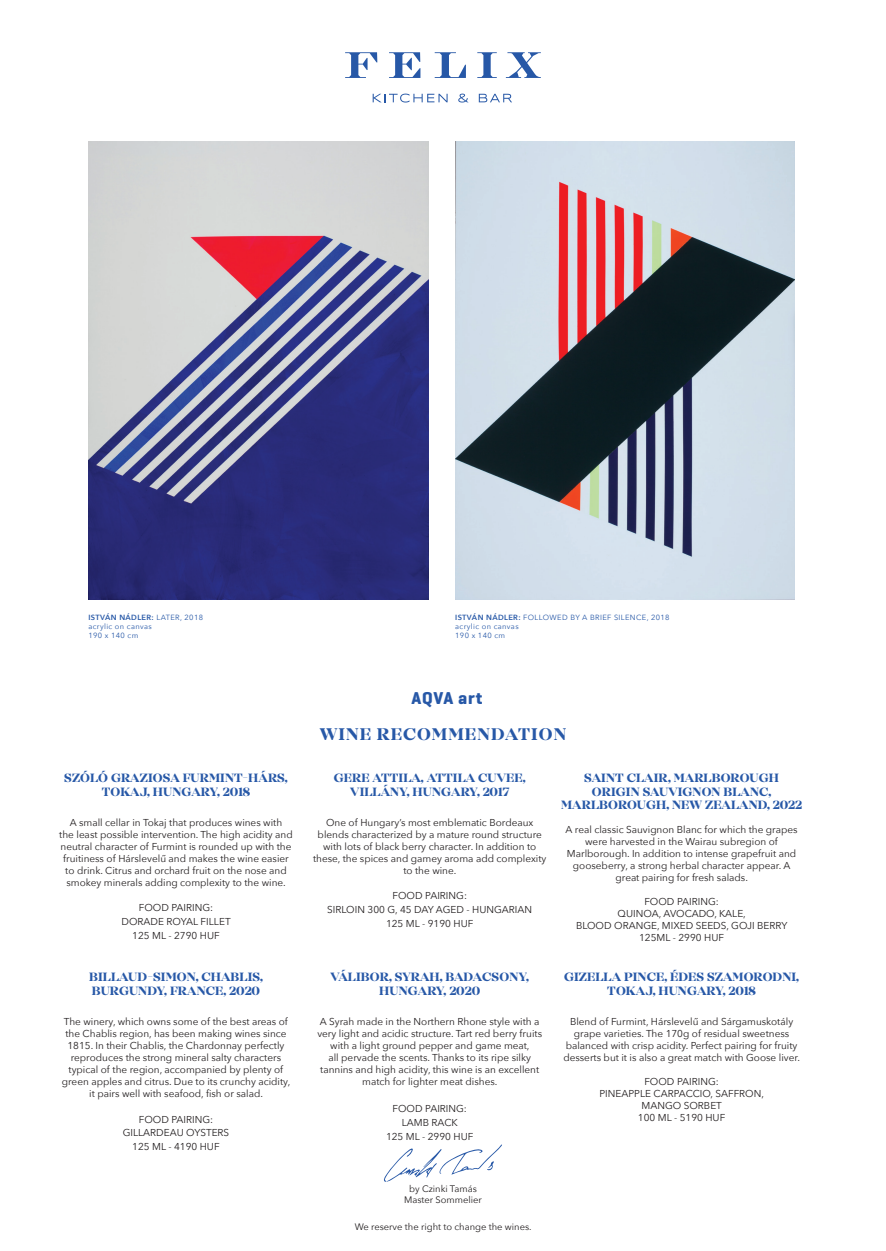
<style>
.page{position:relative;width:886px;height:1251px;background:#fff}
.page>*{position:absolute;margin:0;border:0;box-sizing:border-box;transform-origin:0 0}
.t1{font:700 17.5px "Mirador";letter-spacing:.06em;color:#2758a7}
.t2{font:700 17.5px "Geogrotesque";letter-spacing:.045em;color:#2758a7}
.t3{font:700 12.5px/13.8px "Mirador";letter-spacing:.01em;color:#2758a7;text-align:center}
.t4{font:10px/12px "Avenir Next";color:#231f20;text-align:center}
.t5{font:9.38px/11.2px "Avenir Next";color:#231f20;text-align:center}
.t6{font:7.5px/9px "Avenir Next";letter-spacing:.05em;color:#2758a7}
.s1{font-weight:600}
</style>
<div class="page">
<svg style="left:345px;top:52px;width:32px;height:26px"></svg>
<svg style="left:373px;top:94px;width:75px;height:9px"></svg>
<svg style="left:458px;top:94px;width:11px;height:9px"></svg>
<svg style="left:479px;top:94px;width:33px;height:8px"></svg>
<svg style="left:435px;top:52px;width:31px;height:26px"></svg>
<svg style="left:389px;top:52px;width:31px;height:26px"></svg>
<svg style="left:506px;top:52px;width:35px;height:26px"></svg>
<svg style="left:477px;top:52px;width:20px;height:26px"></svg>
<svg style="left:384px;top:1144px;width:118px;height:38px"></svg>
<img style="left:88px;top:141px;width:340px;height:458px">
<img style="left:455px;top:141px;width:339px;height:459px">
<p class="t6" style="left:88px;top:613px;width:116px"><span class="s1">ISTVÁN NÁDLER:</span> LATER, 2018 acrylic on canvas<br>190 x 140 cm</p>
<p class="t6" style="left:455px;top:613px;width:216px"><span class="s1">ISTVÁN NÁDLER:</span> FOLLOWED BY A BRIEF SILENCE, 2018 acrylic on canvas<br>190 x 140 cm</p>
<p class="t3" style="left:64px;top:771px;width:225px">SZÓLÓ GRAZIOSA FURMINT-HÁRS,<br>TOKAJ, HUNGARY, 2018</p>
<p class="t4" style="left:59px;top:816px;width:235px">A small cellar in Tokaj that produces wines with<br>the least possible intervention. The high acidity and neutral character of Furmint is rounded up with the fruitiness of Hárslevelű and makes the wine easier to drink. Citrus and orchard fruit on the nose and smokey minerals adding complexity to the wine.</p>
<p class="t4" style="left:122px;top:900px;width:111px;line-height:13.8px">FOOD PAIRING:<br>DORADE ROYAL FILLET<br>125 ML - 2790 HUF</p>
<p class="t3" style="left:89px;top:970px;width:175px;text-align:left">BILLAUD-SIMON, CHABLIS,<br>BURGUNDY, FRANCE, 2020</p>
<p class="t4" style="left:62px;top:1015px;width:230px">The winery, which owns some of the best areas of the Chablis region, has been making wines since 1815. In their Chablis, the Chardonnay perfectly reproduces the strong mineral salty characters typical of the region, accompanied by plenty of green apples and citrus. Due to its crunchy acidity, it pairs well with seafood, fish or salad.</p>
<p class="t4" style="left:123px;top:1112px;width:108px;line-height:13.8px">FOOD PAIRING:<br>GILLARDEAU OYSTERS<br>125 ML - 4190 HUF</p>
<h1 class="t2" style="left:411px;top:687px;width:72px">AQVA art</h1>
<h1 class="t1" style="left:320px;top:724px;width:248px">WINE RECOMMENDATION</h1>
<p class="t3" style="left:334px;top:771px;width:193px">GERE ATTILA, ATTILA CUVEE,<br>VILLÁNY, HUNGARY, 2017</p>
<p class="t4" style="left:313px;top:816px;width:235px">One of Hungary’s most emblematic Bordeaux blends characterized by a mature round structure with lots of black berry character. In addition to these, the spices and gamey aroma add complexity to the wine.</p>
<p class="t4" style="left:327px;top:888px;width:206px;line-height:13.8px">FOOD PAIRING:<br>SIRLOIN 300 G, 45 DAY AGED - HUNGARIAN<br>125 ML - 9190 HUF</p>
<p class="t3" style="left:331px;top:970px;width:200px">VÁLIBOR, SYRAH, BADACSONY,<br>HUNGARY, 2020</p>
<p class="t4" style="left:317px;top:1015px;width:226px">A Syrah made in the Northern Rhone style with a very light and acidic structure. Tart red berry fruits with a light ground pepper and game meat,<br>all pervade the scents. Thanks to its ripe silky tannins and high acidity, this wine is an excellent match for lighter meat dishes.</p>
<p class="t4" style="left:386px;top:1101px;width:89px;line-height:13.8px">FOOD PAIRING:<br>LAMB RACK<br>125 ML - 2990 HUF</p>
<p class="t3" style="left:561px;top:771px;width:242px">SAINT CLAIR, MARLBOROUGH<br>ORIGIN SAUVIGNON BLANC,<br>MARLBOROUGH, NEW ZEALAND, 2022</p>
<p class="t4" style="left:566px;top:823px;width:233px">A real classic Sauvignon Blanc for which the grapes were harvested in the Wairau subregion of Marlborough. In addition to intense grapefruit and gooseberry, a strong herbal character appear. A great pairing for fresh salads.</p>
<p class="t4" style="left:576px;top:895px;width:213px">FOOD PAIRING:<br>QUINOA, AVOCADO, KALE,<br>BLOOD ORANGE, MIXED SEEDS, GOJI BERRY<br>125ML - 2990 HUF</p>
<p class="t3" style="left:564px;top:970px;width:237px">GIZELLA PINCE, ÉDES SZAMORODNI,<br>TOKAJ, HUNGARY, 2018</p>
<p class="t4" style="left:563px;top:1015px;width:238px">Blend of Furmint, Hárslevelű and Sárgamuskotály grape varieties. The 170g of residual sweetness balanced with crisp acidity. Perfect pairing for fruity desserts but it is also a great match with Goose liver.</p>
<p class="t4" style="left:599px;top:1075px;width:166px">FOOD PAIRING:<br>PINEAPPLE CARPACCIO, SAFFRON,<br>MANGO SORBET<br>100 ML - 5190 HUF</p>
<p class="t5" style="left:404px;top:1183px;width:79px">by Czinki Tamás<br>Master Sommelier</p>
<p class="t5" style="left:355px;top:1221px;width:178px">We reserve the right to change the wines.</p>
</div>
